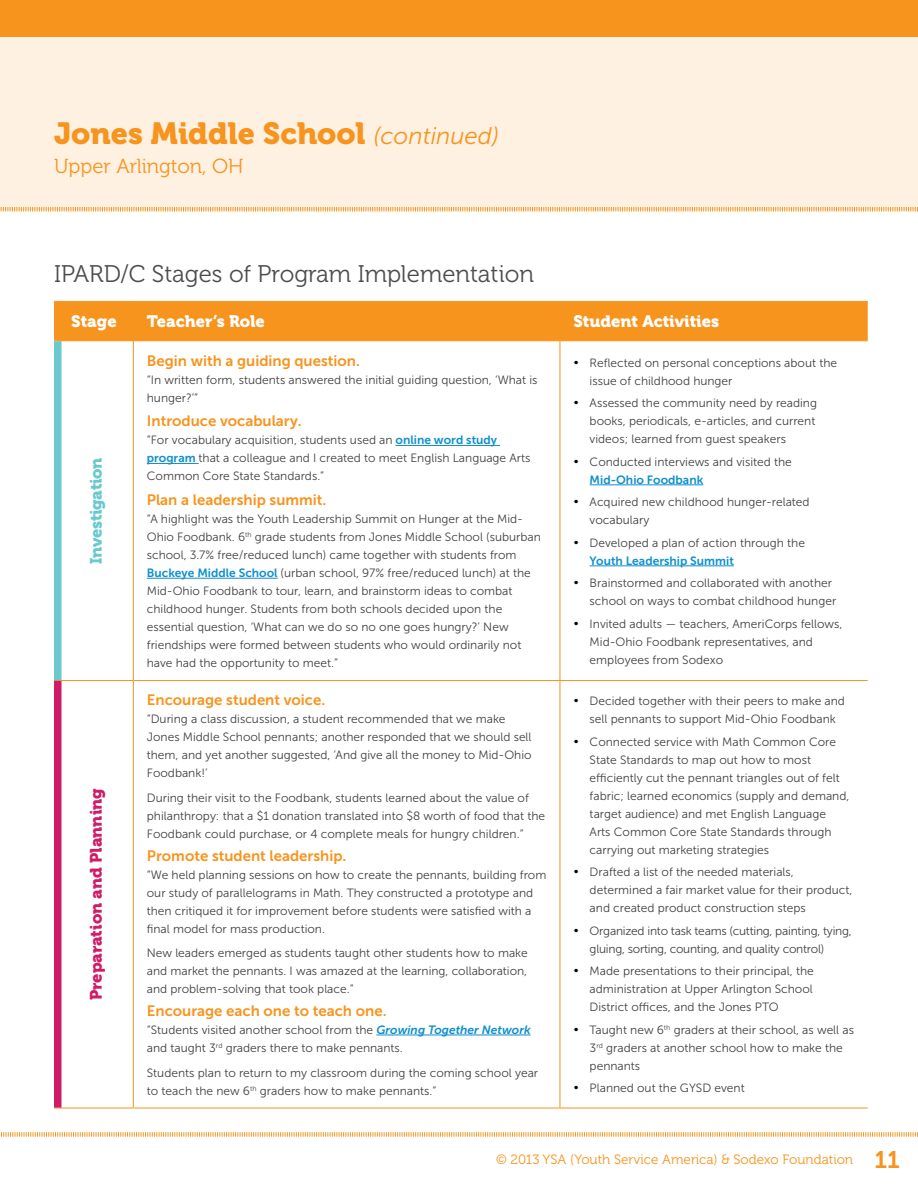
<style>
.page{position:relative;width:918px;height:1188px;background:#fff}
.page>*{position:absolute;margin:0;border:0;box-sizing:border-box;transform-origin:0 0}
.t1{font:30.45px "Museo 900";color:#f7941e}
.t2{font:24px "Museo 300";color:#4d4d4f}
.t3{font:20.25px "Museo 300";color:#f7941e}
.t4{font:16.5px "Museo 900";color:#fff}
.t5{font:16.5px "Museo 900";color:#d01c67}
.t6{font:16.5px "Museo 900";color:#69c9cc}
.t7{font:15px "Museo Sans 700";color:#f7941e}
.t8{font:13.5px "Museo 300";color:#f7941e}
.t9{font:12px/18px "Museo Sans 300";color:#414042}
.t10{font:12px/18px "Museo Sans 300";letter-spacing:-.02em;color:#414042}
.t11{font:12px "Museo Sans 700";color:#0e8fce}
.s1{font-family:"Museo Sans 300";font-style:italic;font-size:24px}
.s2{font-family:"Museo Sans 700";color:#0e8fce}
.s3{font-family:"Museo Sans 700";font-style:italic;color:#0e8fce}
.s4{color:#000}
.s5{font-family:"Museo 700";font-size:24px}
</style>
<div class="page">
<svg style="left:1px;top:1132px;width:917px;height:5px"></svg>
<div style="left:0;top:22px;width:918px;height:188px;background:#fff1e2"></div>
<div style="left:0;top:0;width:918px;height:37px;background:#f7941e"></div>
<svg style="left:0;top:207px;width:918px;height:5px"></svg>
<div style="left:62px;top:302px;width:806px;height:38px;background:#f7941e"></div>
<svg style="left:62px;top:681px;width:806px;height:427px"></svg>
<hr style="left:54px;top:301px;width:79px;height:1px;background:#f7941e">
<hr style="left:133px;top:301px;width:427px;height:1px;background:#f7941e">
<hr style="left:133px;top:302px;width:1px;height:38px;background:#f7941e">
<hr style="left:560px;top:301px;width:308px;height:1px;background:#f7941e">
<hr style="left:560px;top:302px;width:1px;height:38px;background:#f7941e">
<hr style="left:54px;top:340px;width:79px;height:1px;background:#f7941e">
<hr style="left:133px;top:340px;width:427px;height:1px;background:#f7941e">
<hr style="left:560px;top:340px;width:308px;height:1px;background:#f7941e">
<hr style="left:54px;top:680px;width:79px;height:1px;background:#f7941e">
<hr style="left:133px;top:681px;width:1px;height:427px;background:#f7941e">
<hr style="left:54px;top:1108px;width:79px;height:1px;background:#f7941e">
<hr style="left:133px;top:341px;width:1px;height:339px;background:#f7941e">
<hr style="left:560px;top:341px;width:1px;height:339px;background:#f7941e">
<hr style="left:560px;top:681px;width:1px;height:427px;background:#f7941e">
<hr style="left:133px;top:680px;width:427px;height:1px;background:#f7941e">
<hr style="left:560px;top:680px;width:308px;height:1px;background:#f7941e">
<hr style="left:133px;top:1108px;width:427px;height:1px;background:#f7941e">
<hr style="left:560px;top:1108px;width:308px;height:1px;background:#f7941e">
<div style="left:54px;top:341px;width:8px;height:339px;background:#69c9cc"></div>
<div style="left:54px;top:681px;width:8px;height:427px;background:#d01c67"></div>
<div style="left:54px;top:302px;width:8px;height:38px;background:#f7941e"></div>
<hr style="left:396px;top:445px;width:104px;height:1px;background:#0e8fce">
<hr style="left:147px;top:463px;width:52px;height:1px;background:#0e8fce">
<hr style="left:147px;top:578px;width:131px;height:1px;background:#0e8fce">
<hr style="left:590px;top:485px;width:113px;height:1px;background:#0e8fce">
<hr style="left:590px;top:566px;width:144px;height:1px;background:#0e8fce">
<hr style="left:376px;top:1035px;width:155px;height:1px;background:#0e8fce">
<h1 class="t1" style="left:54px;top:116px;width:447px">Jones Middle School <span class="s1">(continued)</span></h1>
<h3 class="t3" style="left:54px;top:155px;width:191px">Upper Arlington, OH</h3>
<h2 class="t2" style="left:54px;top:260px;width:481px">IPARD/C Stages of Program Implementation</h2>
<h3 class="t4" style="left:71px;top:312px;width:47px">Stage</h3>
<h3 class="t4" style="left:147px;top:312px;width:120px">Teacher’s Role</h3>
<h3 class="t4" style="left:573px;top:312px;width:147px">Student Activities</h3>
<h3 class="t6" style="left:87px;top:564px;width:107px;rotate:-90deg">Investigation</h3>
<h3 class="t5" style="left:87px;top:1000px;width:213px;rotate:-90deg">Preparation and Planning</h3>
<p class="t7" style="left:147px;top:352px;width:215px">Begin with a guiding question.</p>
<p class="t9" style="left:147px;top:370px;width:392px">“I n written form, students answered the initial guiding question, ‘What is hunger?’”</p>
<p class="t7" style="left:147px;top:413px;width:156px">I ntroduce vocabulary.</p>
<p class="t9" style="left:147px;top:431px;width:385px">“For vocabulary acquisition, students used an <span class="s2">online word study program</span> that a colleague and I created to meet English Language Arts<br>Common Core State Standards.”</p>
<p class="t7" style="left:147px;top:491px;width:181px">Plan a leadership summit.</p>
<p class="t9" style="left:147px;top:510px;width:396px">“A highlight was the Youth Leadership Summit on H unger at the Mid-Ohio Foodbank. 6<sup>th</sup> grade students from Jones Middle School (suburban school, 3.7% free/reduced lunch) came together with students from <span class="s2">Buckeye Middle School</span> (urban school, 97% free/reduced lunch) at the Mid-Ohio Foodbank to tour, learn, and brainstorm ideas to combat childhood hunger. Students from both schools decided upon the essential question, ‘What can we do so no one goes hungry?’ New friendships were formed between students who would ordinarily not have had the opportunity to meet.”</p>
<p class="t7" style="left:147px;top:692px;width:180px">Encourage student voice.</p>
<p class="t9" style="left:147px;top:710px;width:386px">“During a class discussion, a student recommended that we make Jones Middle School pennants; another responded that we should sell them, and yet another suggested, ‘And give all the money to Mid-Ohio Foodbank!’</p>
<p class="t9" style="left:147px;top:789px;width:400px">During their visit to the Foodbank, students learned about the value of philanthropy: that a $1 donation translated into $8 worth of food that the<br>Foodbank could purchase, or 4 complete meals for hungry children.”</p>
<p class="t7" style="left:147px;top:847px;width:201px">Promote student leadership.</p>
<p class="t9" style="left:147px;top:865px;width:401px">“We held planning sessions on how to create the pennants, building from our study of parallelograms in Math. They constructed a prototype and then critiqued it for improvement before students were satisfied with a final model for mass production.</p>
<p class="t9" style="left:147px;top:944px;width:382px;text-align:justify">New leaders emerged as students taught other students how to make and market the pennants. I was amazed at the learning, collaboration, and problem-solving that took place.”</p>
<p class="t7" style="left:147px;top:1002px;width:241px">Encourage each one to teach one.</p>
<p class="t9" style="left:147px;top:1021px;width:385px">“Students visited another school from the <span class="s3">Growing Together Network </span>and taught 3<sup>rd</sup> graders there to make pennants.</p>
<p class="t9" style="left:147px;top:1063px;width:393px">Students plan to return to my classroom during the coming school year to teach the new 6<sup>th</sup> graders how to make pennants.”</p>
<p class="t9" style="left:590px;top:354px;width:249px;text-indent:-16px"><span class="s4">•</span> Reflected on personal conceptions about the issue of childhood hunger</p>
<p class="t9" style="left:590px;top:394px;width:229px;text-indent:-16px"><span class="s4">•</span> Assessed the community need by reading books, periodicals, e-articles, and current videos; learned from guest speakers</p>
<p class="t9" style="left:573px;top:453px;width:220px"><span class="s4">•</span> Conducted interviews and visited the</p>
<p class="t11" style="left:590px;top:473px;width:115px">Mid-Ohio Foodbank</p>
<p class="t9" style="left:590px;top:493px;width:222px;text-indent:-16px"><span class="s4">•</span> Acquired new childhood hunger-related vocabulary</p>
<p class="t9" style="left:573px;top:534px;width:233px"><span class="s4">•</span> Developed a plan of action through the</p>
<p class="t11" style="left:590px;top:554px;width:146px">Youth Leadership Summit</p>
<p class="t9" style="left:590px;top:574px;width:248px;text-indent:-16px"><span class="s4">•</span> Brainstormed and collaborated with another school on ways to combat childhood hunger</p>
<p class="t9" style="left:590px;top:615px;width:254px;text-indent:-16px"><span class="s4">•</span> I nvited adults — teachers, AmeriCorps fellows,<br>Mid-Ohio Foodbank representatives, and employees from Sodexo</p>
<p class="t9" style="left:573px;top:692px;width:273px;text-align:center"><span class="s4">•</span> Decided together with their peers to make and sell pennants to support Mid-Ohio Foodbank</p>
<p class="t9" style="left:590px;top:733px;width:261px;text-indent:-16px"><span class="s4">•</span> Connected service with Math Common Core State Standards to map out how to most efficiently cut the pennant triangles out of felt fabric; learned economics (supply and demand, target audience) and met English Language Arts Common Core State Standards through carrying out marketing strategies</p>
<p class="t9" style="left:590px;top:863px;width:264px;text-indent:-16px"><span class="s4">•</span> D rafted a list of the needed materials, determined a fair market value for their product, and created product construction steps</p>
<p class="t10" style="left:590px;top:922px;width:264px;text-indent:-16px"><span class="s4">•</span> Organized into task teams (cutting, painting, tying, gluing, sorting, counting, and quality control)</p>
<p class="t9" style="left:590px;top:962px;width:226px;text-align:justify;text-indent:-16px"><span class="s4">•</span> Made presentations to their principal, the administration at U pper Arlington School District offices, and the Jones PTO</p>
<p class="t9" style="left:590px;top:1021px;width:266px;text-indent:-16px"><span class="s4">•</span> Taught new 6<sup>th</sup> graders at their school, as well as<br>3<sup>rd</sup> graders at another school how to make the pennants</p>
<p class="t9" style="left:573px;top:1079px;width:173px"><span class="s4">•</span> Planned out the GYSD event</p>
<p class="t8" style="left:496px;top:1153px;width:406px">© 2013 YSA (Youth Service America) &amp; Sodexo Foundation <span class="s5">11</span></p>
</div>
